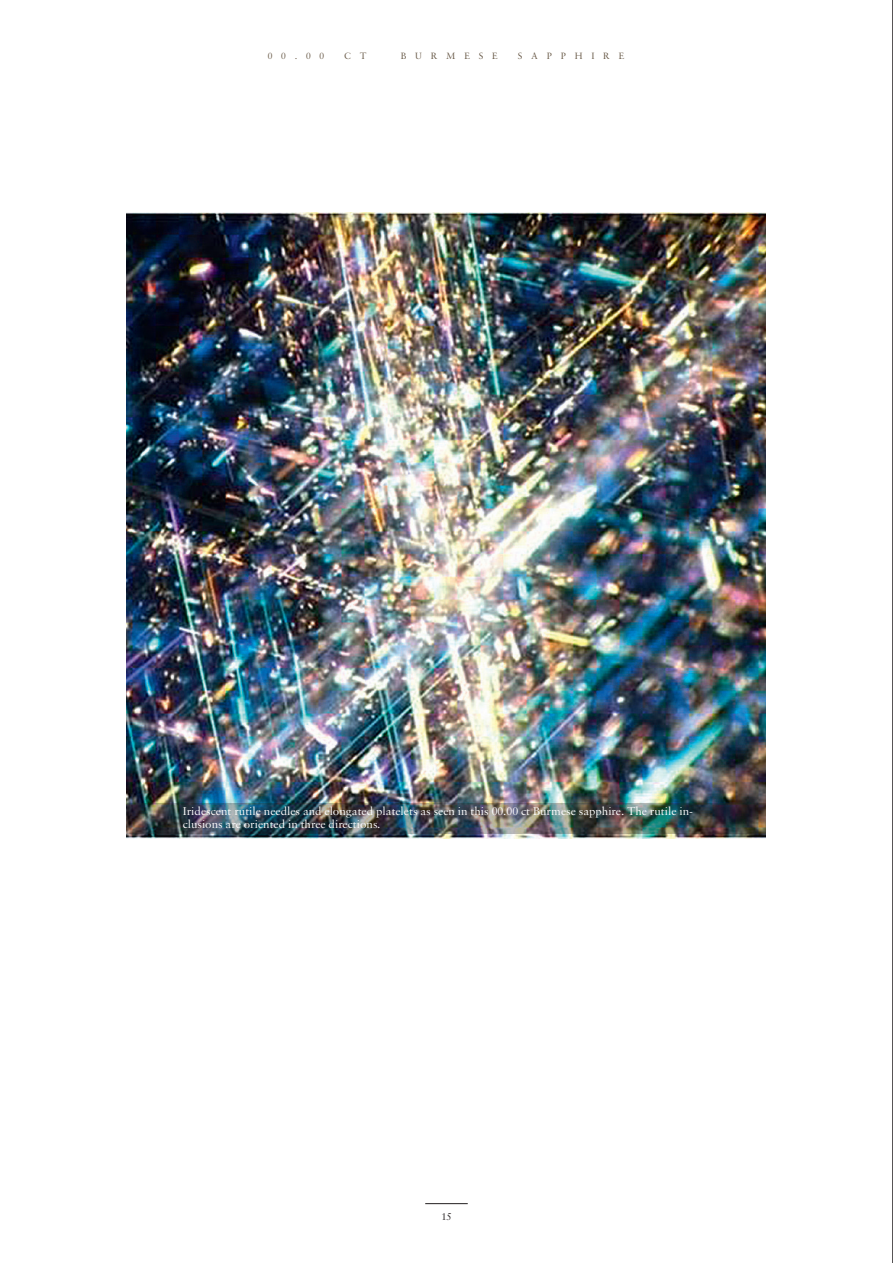
<style>
.page{position:relative;width:893px;height:1263px;background:#fff}
.page>*{position:absolute;margin:0;border:0;box-sizing:border-box;transform-origin:0 0}
.Legende{font:12px/13.5px "Sabon MT Pro";color:#fff}
.t1{font:10.5px "Sabon MT Pro";color:#231f20}
.t2{font:9.75px "Sabon MT Pro";letter-spacing:.9em;color:#685947}
</style>
<div class="page">
<img style="left:127px;top:213px;width:638px;height:625px">
<hr style="left:892px;top:0;width:1px;height:1263px;background:#231f20">
<hr style="left:425px;top:1203px;width:43px;height:1px;background:#231f20">
<img style="left:127px;top:804px;width:638px;height:30px">
<p class="t2" style="left:268px;top:50px;width:58px">00.00</p>
<p class="t2" style="left:344px;top:50px;width:24px">C T</p>
<p class="t2" style="left:401px;top:50px;width:98px">BURMESE</p>
<p class="t2" style="left:518px;top:50px;width:108px">SAPPHIRE</p>
<p class="Legende" style="left:183px;top:804px;width:512px">Iridescent rutile needles and elongated platelets as seen in this 00.00 ct Burmese sapphire. The rutile in&shy;clusions are oriented in three directions.</p>
<p class="t1" style="left:441px;top:1211px;width:12px">15</p>
</div>
